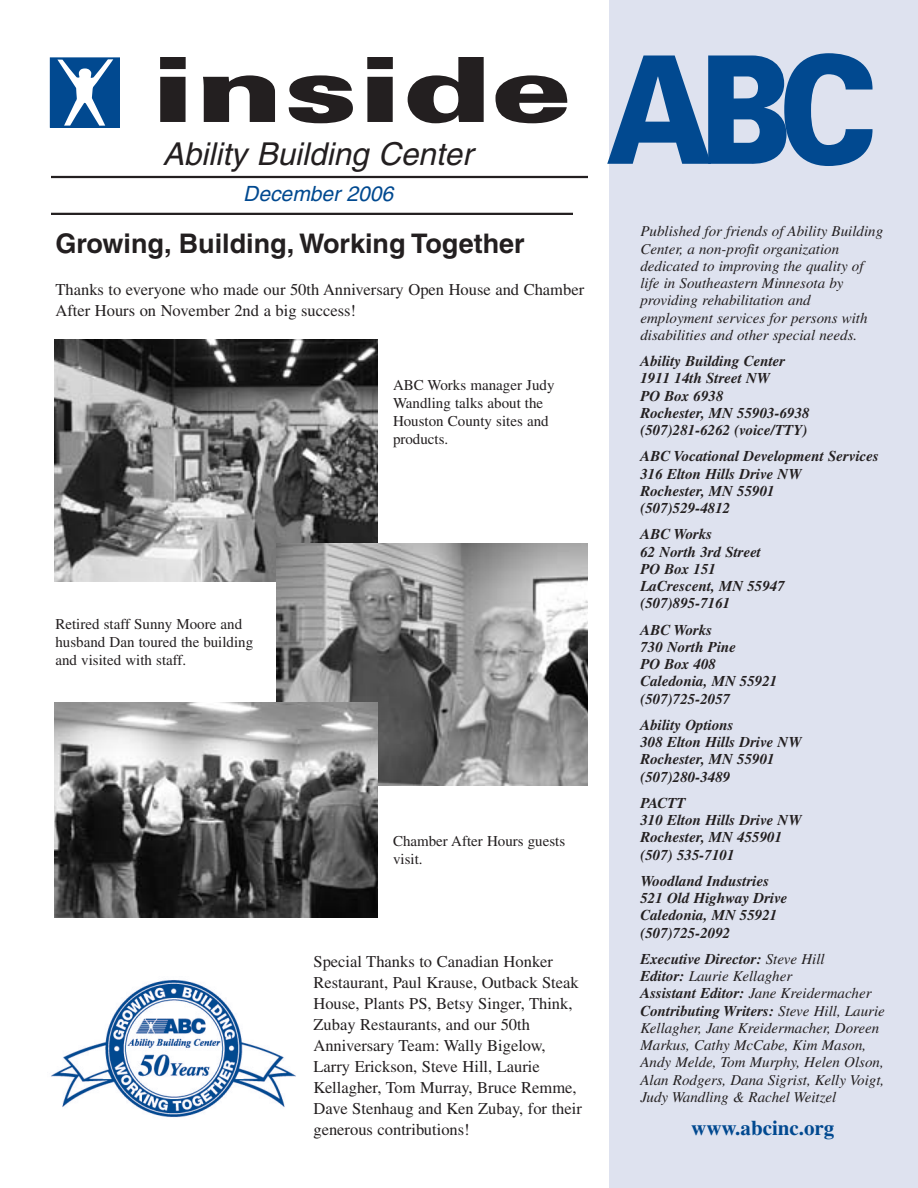
<style>
.page{position:relative;width:918px;height:1188px;background:#fff}
.page>*{position:absolute;margin:0;border:0;box-sizing:border-box;transform-origin:0 0}
.t1{font:900 150px "Univers";color:#014990;scale:.85 1}
.t2{font:900 90px "Univers";color:#231f20;scale:1.48 1}
.t3{font:italic 31.5px "Helvetica";color:#231f20}
.t4{font:700 27px "Helvetica";color:#231f20}
.t5{font:700 21px "Times";color:#014990}
.t6{font:italic 21px "Helvetica";color:#014990}
.t7{font:16.5px/21px "Times";color:#231f20}
.t8{font:italic 15px/17.2px "Times";color:#231f20}
.t9{font:italic 700 15px/17.2px "Times";color:#231f20}
.t10{font:15px/18px "Times";color:#231f20}
.s1{font-weight:700}
</style>
<div class="page">
<div style="left:50px;top:58px;width:70px;height:69px;background:#014990"></div>
<svg style="left:57px;top:59px;width:56px;height:67px"></svg>
<hr style="left:51px;top:176px;width:537px;height:2px;background:#231f20">
<hr style="left:51px;top:213px;width:522px;height:2px;background:#231f20">
<img style="left:54px;top:339px;width:324px;height:243px">
<img style="left:277px;top:543px;width:311px;height:243px">
<div style="left:609px;top:0;width:309px;height:1188px;background:#dee2ef"></div>
<img style="left:51px;top:980px;width:245px;height:138px">
<img style="left:54px;top:702px;width:324px;height:216px">
<h2 class="t2" style="left:151px;top:55px;width:286px">inside</h2>
<h3 class="t3" style="left:163px;top:142px;width:318px">Ability Building Center</h3>
<h3 class="t6" style="left:243px;top:185px;width:156px">December 2006</h3>
<h3 class="t4" style="left:56px;top:233px;width:471px">Growing, Building, Working Together</h3>
<p class="t7" style="left:56px;top:281px;width:530px">Thanks to everyone who made our 50th Anniversary Open House and Chamber<br>After Hours on November 2nd a big success!</p>
<p class="t10" style="left:393px;top:377px;width:163px">ABC Works manager Judy<br>Wandling talks about the<br>Houston County sites and products.</p>
<p class="t10" style="left:56px;top:616px;width:199px">Retired staff Sunny Moore and husband Dan toured the building and visited with staff.</p>
<p class="t10" style="left:393px;top:834px;width:174px">Chamber After Hours guests visit.</p>
<p class="t7" style="left:314px;top:952px;width:270px">Special Thanks to Canadian Honker Restaurant, Paul Krause, Outback Steak House, Plants PS, Betsy Singer, Think, Zubay Restaurants, and our 50th Anniversary Team: Wally Bigelow, Larry Erickson, Steve Hill, Laurie Kellagher, Tom Murray, Bruce Remme, Dave Stenhaug and Ken Zubay, for their generous contributions!</p>
<h1 class="t1" style="left:606px;top:52px;width:321px">ABC</h1>
<p class="t8" style="left:640px;top:224px;width:244px">Published for friends of Ability Building Center, a non-profit organization dedicated to improving the quality of life in Southeastern Minnesota by providing rehabilitation and employment services for persons with disabilities and other special needs.</p>
<p class="t9" style="left:640px;top:354px;width:171px">Ability Building Center<br>1911 14th Street NW<br>PO Box 6938<br>Rochester, MN 55903-6938 (507)281-6262 (voice/TTY)</p>
<p class="t9" style="left:640px;top:449px;width:240px">ABC Vocational Development Services<br>316 Elton Hills Drive NW<br>Rochester, MN 55901<br>(507)529-4812</p>
<p class="t9" style="left:640px;top:527px;width:146px">ABC Works<br>62 North 3rd Street<br>PO Box 151<br>LaCrescent, MN 55947 (507)895-7161</p>
<p class="t9" style="left:640px;top:622px;width:139px">ABC Works<br>730 North Pine<br>PO Box 408<br>Caledonia, MN 55921 (507)725-2057</p>
<p class="t9" style="left:640px;top:717px;width:163px">Ability Options<br>308 Elton Hills Drive NW<br>Rochester, MN 55901 (507)280-3489</p>
<p class="t9" style="left:640px;top:795px;width:163px">PACTT<br>310 Elton Hills Drive NW<br>Rochester, MN 455901 (507) 535-7101</p>
<p class="t9" style="left:640px;top:873px;width:148px">Woodland Industries<br>521 Old Highway Drive<br>Caledonia, MN 55921 (507)725-2092</p>
<p class="t8" style="left:640px;top:951px;width:246px"><span class="s1">Executive Director:</span> Steve Hill<br><span class="s1">Editor:</span> Laurie Kellagher<br><span class="s1">Assistant Editor:</span> Jane Kreidermacher <span class="s1">Contributing Writers:</span> Steve Hill, Laurie Kellagher, Jane Kreidermacher, Doreen Markus, Cathy McCabe, Kim Mason, Andy Melde, Tom Murphy, Helen Olson, Alan Rodgers, Dana Sigrist, Kelly Voigt, Judy Wandling &amp; Rachel Weitzel</p>
<h3 class="t5" style="left:691px;top:1120px;width:144px">www.abcinc.org</h3>
</div>
